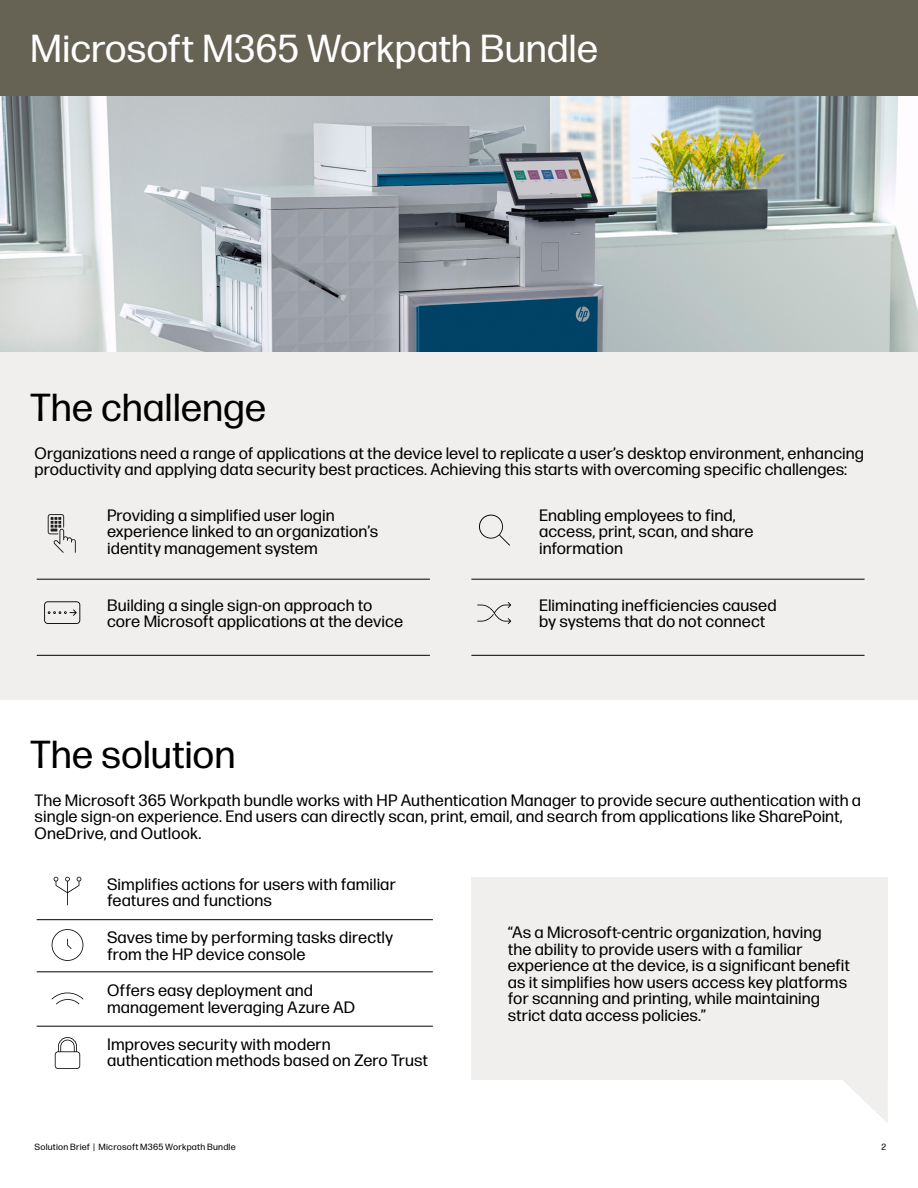
<style>
.page{position:relative;width:918px;height:1188px;background:#fff}
.page>*{position:absolute;margin:0;border:0;box-sizing:border-box;transform-origin:0 0}
.t1{font:39px "Forma DJR Micro";letter-spacing:-.005em;color:#fff}
.t2{font:39px "Forma DJR Micro";letter-spacing:-.005em;color:#000}
.t3{font:16.5px/16.5px "Forma DJR Micro";letter-spacing:.005em;color:#000}
.t4{font:9px "Forma DJR Micro";letter-spacing:.025em;color:#000}
</style>
<div class="page">
<div style="left:0;top:344px;width:918px;height:356px;background:#f0efed"></div>
<svg style="left:48px;top:514px;width:28px;height:39px"></svg>
<svg style="left:44px;top:601px;width:36px;height:23px"></svg>
<svg style="left:477px;top:602px;width:34px;height:22px"></svg>
<hr style="left:37px;top:579px;width:393px;height:1px;background:#000">
<hr style="left:37px;top:655px;width:393px;height:1px;background:#000">
<hr style="left:471px;top:579px;width:394px;height:1px;background:#000">
<hr style="left:471px;top:655px;width:394px;height:1px;background:#000">
<svg style="left:479px;top:514px;width:31px;height:32px"></svg>
<div style="left:471px;top:878px;width:417px;height:202px;background:#f0efed"></div>
<svg style="left:843px;top:1080px;width:45px;height:43px"></svg>
<img style="left:0;top:95px;width:918px;height:256px">
<svg style="left:53px;top:877px;width:28px;height:28px"></svg>
<svg style="left:52px;top:929px;width:31px;height:32px"></svg>
<svg style="left:52px;top:992px;width:31px;height:12px"></svg>
<svg style="left:55px;top:1037px;width:25px;height:32px"></svg>
<hr style="left:37px;top:919px;width:396px;height:1px;background:#000">
<hr style="left:37px;top:972px;width:396px;height:1px;background:#000">
<hr style="left:37px;top:1026px;width:396px;height:1px;background:#000">
<div style="left:0;top:0;width:918px;height:95px;background:#666354"></div>
<h1 class="t1" style="left:30px;top:21px;width:570px">Microsoft M365 Workpath Bundle</h1>
<h1 class="t2" style="left:30px;top:379px;width:238px">The challenge</h1>
<p class="t3" style="left:35px;top:443px;width:831px">Organizations need a range of applications at the device level to replicate a user’s desktop environment, enhancing productivity and applying data security best practices. Achieving this starts with overcoming specific challenges:</p>
<p class="t3" style="left:107px;top:506px;width:273px">Providing a simplified user login experience linked to an organization’s identity management system</p>
<p class="t3" style="left:107px;top:596px;width:298px">Building a single sign-on approach to core Microsoft applications at the device</p>
<p class="t3" style="left:539px;top:506px;width:216px">Enabling employees to find, access, print, scan, and share information</p>
<p class="t3" style="left:539px;top:596px;width:239px">Eliminating inefficiencies caused by systems that do not connect</p>
<h1 class="t2" style="left:30px;top:726px;width:207px">The solution</h1>
<p class="t3" style="left:35px;top:790px;width:828px">The Microsoft 365 Workpath bundle works with HP Authentication Manager to provide secure authentication with a single sign-on experience. End users can directly scan, print, email, and search from applications like SharePoint,<br>OneDrive, and Outlook.</p>
<p class="t3" style="left:107px;top:875px;width:290px">Simplifies actions for users with familiar features and functions</p>
<p class="t3" style="left:107px;top:928px;width:288px">Saves time by performing tasks directly from the HP device console</p>
<p class="t3" style="left:107px;top:981px;width:250px">Offers easy deployment and management leveraging Azure AD</p>
<p class="t3" style="left:107px;top:1034px;width:323px">Improves security with modern authentication methods based on Zero Trust</p>
<p class="t3" style="left:508px;top:923px;width:344px">“As a Microsoft-centric organization, having<br>the ability to provide users with a familiar experience at the device, is a significant benefit as it simplifies how users access key platforms for scanning and printing, while maintaining strict data access policies.”</p>
<p class="t4" style="left:34px;top:1140px;width:203px">Solution Brief | Microsoft M365 Workpath Bundle</p>
<p class="t4" style="left:881px;top:1140px;width:6px">2</p>
</div>
